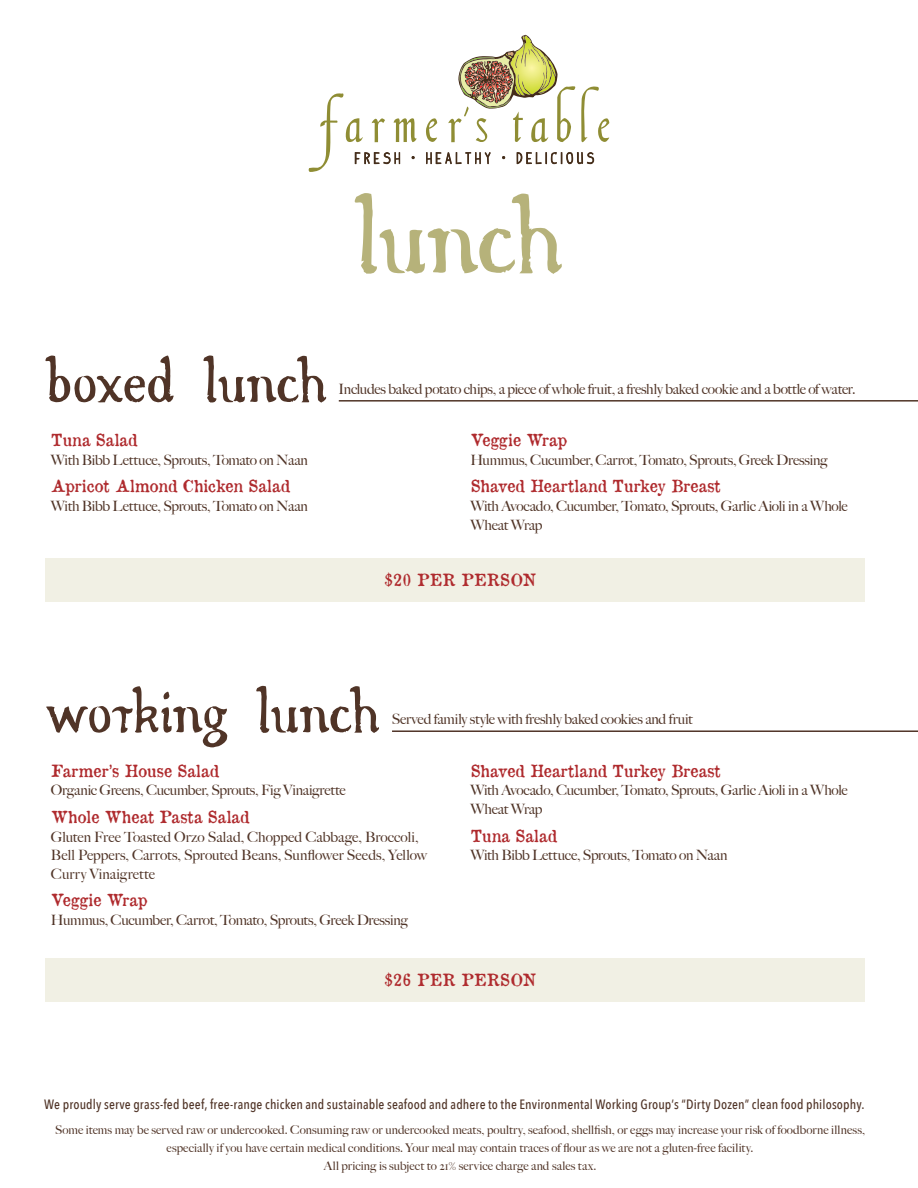
<style>
.page{position:relative;width:918px;height:1188px;background:#fff}
.page>*{position:absolute;margin:0;border:0;box-sizing:border-box;transform-origin:0 0}
.t1{font:100.35px "Windy Wood Demo";letter-spacing:-.045em;color:#b6b27a}
.t2{font:58.5px "Windy Wood Demo";letter-spacing:-.035em;color:#503427}
.t3{font:16.5px "Old Newspaper Types";letter-spacing:-.01em;color:#af2b2e}
.t4{font:500 14.25px/18.8px "Big Caslon";letter-spacing:-.015em;color:#503427}
.t5{font:500 13.5px "Avenir Next Condensed";letter-spacing:.01em;color:#503427}
.t6{font:500 12px/18px "Big Caslon";letter-spacing:.01em;color:#503427;text-align:center}
</style>
<div class="page">
<svg style="left:426px;top:118px;width:11px;height:24px"></svg>
<svg style="left:581px;top:86px;width:28px;height:56px"></svg>
<svg style="left:448px;top:35px;width:127px;height:107px"></svg>
<svg style="left:309px;top:93px;width:108px;height:79px"></svg>
<svg style="left:426px;top:152px;width:65px;height:12px"></svg>
<svg style="left:517px;top:152px;width:77px;height:12px"></svg>
<div style="left:45px;top:558px;width:820px;height:44px;background:#f1f0e4"></div>
<div style="left:45px;top:958px;width:820px;height:44px;background:#f1f0e4"></div>
<hr style="left:339px;top:400px;width:579px;height:2px;background:#503427">
<hr style="left:392px;top:730px;width:526px;height:2px;background:#503427">
<p class="t1" style="left:352px;top:175px;width:215px">lunch</p>
<p class="t2" style="left:45px;top:345px;width:285px">boxed lunch</p>
<p class="t3" style="left:51px;top:429px;width:88px">Tuna Salad</p>
<p class="t4" style="left:51px;top:450px;width:259px">With Bibb Lettuce, Sprouts, Tomato on Naan</p>
<p class="t3" style="left:51px;top:475px;width:241px">Apricot Almond Chicken Salad</p>
<p class="t4" style="left:51px;top:496px;width:259px">With Bibb Lettuce, Sprouts, Tomato on Naan</p>
<p class="t4" style="left:339px;top:379px;width:518px">Includes baked potato chips, a piece of whole fruit, a freshly baked cookie and a bottle of water.</p>
<p class="t3" style="left:471px;top:429px;width:98px">Veggie Wrap</p>
<p class="t4" style="left:471px;top:450px;width:359px">Hummus, Cucumber, Carrot, Tomato, Sprouts, Greek Dressing</p>
<p class="t3" style="left:471px;top:475px;width:252px">Shaved Heartland Turkey Breast</p>
<p class="t4" style="left:471px;top:496px;width:379px">With Avocado, Cucumber, Tomato, Sprouts, Garlic Aioli in a Whole<br>Wheat Wrap</p>
<p class="t3" style="left:384px;top:569px;width:153px">$20 PER PERSON</p>
<p class="t2" style="left:45px;top:675px;width:337px">working lunch</p>
<p class="t4" style="left:392px;top:709px;width:303px">Served family style with freshly baked cookies and fruit</p>
<p class="t3" style="left:51px;top:760px;width:170px">Farmer’s House Salad</p>
<p class="t4" style="left:51px;top:781px;width:296px">Organic Greens, Cucumber, Sprouts, Fig Vinaigrette</p>
<p class="t3" style="left:51px;top:806px;width:200px">Whole Wheat Pasta Salad</p>
<p class="t4" style="left:51px;top:827px;width:378px">Gluten Free Toasted Orzo Salad, Chopped Cabbage, Broccoli,<br>Bell Peppers, Carrots, Sprouted Beans, Sunflower Seeds, Yellow<br>Curry Vinaigrette</p>
<p class="t3" style="left:51px;top:889px;width:98px">Veggie Wrap</p>
<p class="t4" style="left:51px;top:910px;width:359px">Hummus, Cucumber, Carrot, Tomato, Sprouts, Greek Dressing</p>
<p class="t3" style="left:471px;top:760px;width:252px">Shaved Heartland Turkey Breast</p>
<p class="t4" style="left:471px;top:781px;width:379px">With Avocado, Cucumber, Tomato, Sprouts, Garlic Aioli in a Whole<br>Wheat Wrap</p>
<p class="t3" style="left:471px;top:825px;width:88px">Tuna Salad</p>
<p class="t4" style="left:471px;top:845px;width:259px">With Bibb Lettuce, Sprouts, Tomato on Naan</p>
<p class="t3" style="left:384px;top:969px;width:153px">$26 PER PERSON</p>
<p class="t5" style="left:44px;top:1096px;width:822px">We proudly serve grass-fed beef, free-range chicken and sustainable seafood and adhere to the Environmental Working Group’s “Dirty Dozen” clean food philosophy.</p>
<p class="t6" style="left:55px;top:1120px;width:812px">Some items may be served raw or undercooked. Consuming raw or undercooked meats, poultry, seafood, shellfish, or eggs may increase your risk of foodborne illness, especially if you have certain medical conditions. Your meal may contain traces of flour as we are not a gluten-free facility.<br>All pricing is subject to 21% service charge and sales tax.</p>
</div>
